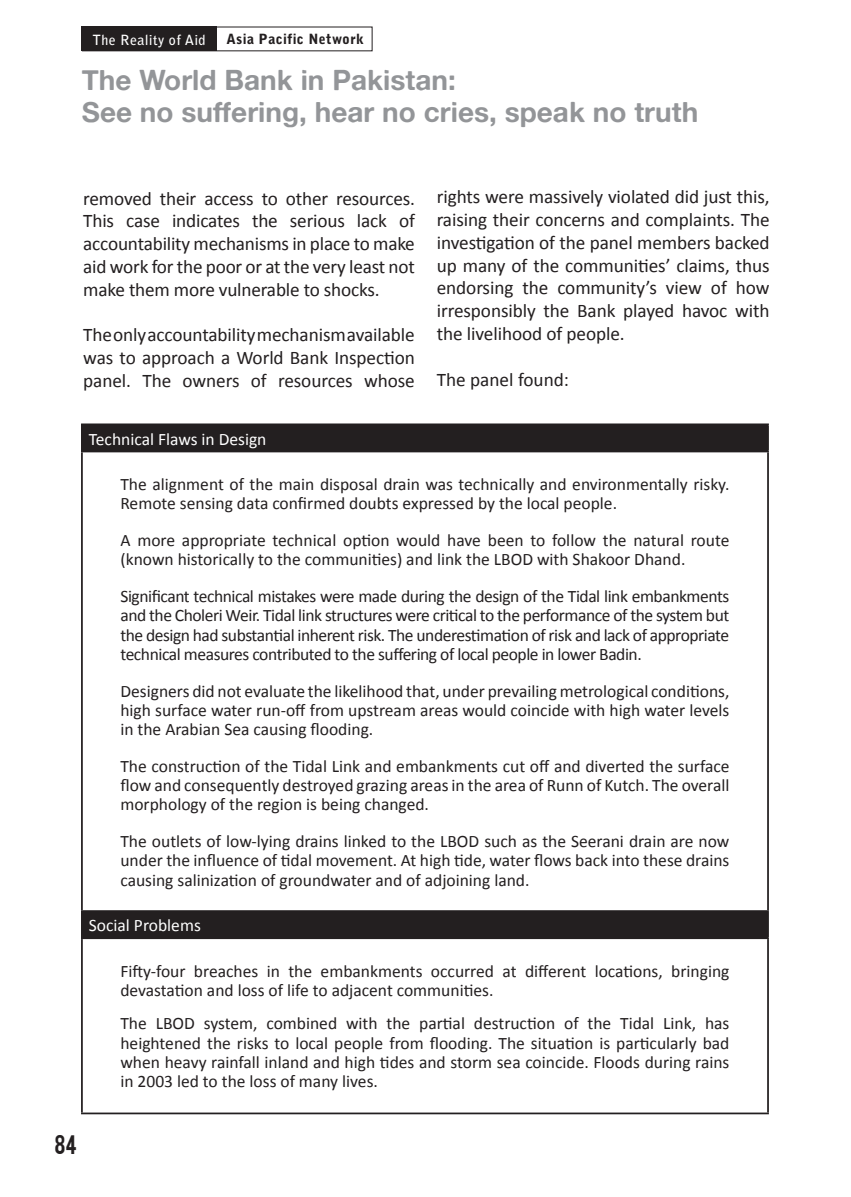
<style>
.page{position:relative;width:851px;height:1197px;background:#fff}
.page>*{position:absolute;margin:0;border:0;box-sizing:border-box;transform-origin:0 0}
.t1{font:28px/31.5px "Alte Haas Grotesk Bold";color:#939598}
.t2{font:21px "Bebas";color:#231f20}
.t3{font:19.25px/22.8px "Calibri";letter-spacing:-.005em;color:#231f20;text-align:justify}
.t4{font:17.5px/19.2px "Calibri";color:#231f20;text-align:justify}
.t5{font:17.5px "Calibri";color:#fff}
.t6{font:900 14px "Bell Gothic Std";letter-spacing:.025em;color:#231f20}
.t7{font:700 14px "Bell Gothic Std";letter-spacing:.025em;color:#fff}
</style>
<div class="page">
<div style="left:82px;top:27px;width:134px;height:24px;background:#231f20"></div>
<div style="left:82px;top:27px;width:290px;height:24px;border:1px solid #231f20"></div>
<div style="left:82px;top:424px;width:686px;height:28px;background:#231f20"></div>
<div style="left:82px;top:911px;width:686px;height:27px;background:#231f20"></div>
<hr style="left:81px;top:424px;width:687px;height:1px;background:#231f20">
<hr style="left:81px;top:425px;width:2px;height:26px;background:#231f20">
<hr style="left:81px;top:451px;width:687px;height:1px;background:#231f20">
<hr style="left:81px;top:452px;width:2px;height:458px;background:#231f20">
<hr style="left:767px;top:452px;width:1px;height:458px;background:#231f20">
<hr style="left:81px;top:910px;width:687px;height:2px;background:#231f20">
<hr style="left:81px;top:912px;width:2px;height:25px;background:#231f20">
<hr style="left:81px;top:937px;width:687px;height:2px;background:#231f20">
<hr style="left:81px;top:939px;width:2px;height:174px;background:#231f20">
<hr style="left:767px;top:939px;width:1px;height:174px;background:#231f20">
<hr style="left:81px;top:1113px;width:687px;height:1px;background:#231f20">
<p class="t7" style="left:92px;top:31px;width:115px">The Reality of Aid</p>
<p class="t6" style="left:226px;top:31px;width:139px">Asia Pacific Network</p>
<h1 class="t1" style="left:82px;top:64px;width:618px">The World Bank in Pakistan:<br>See no suffering, hear no cries, speak no truth</h1>
<p class="t3" style="left:83px;top:186px;width:333px">removed their access to other resources.<br>This case indicates the serious lack of accountability mechanisms in place to make aid work for the poor or at the very least not make them more vulnerable to shocks.</p>
<p class="t3" style="left:83px;top:323px;width:333px">The only accountability mechanism available was to approach a World Bank Inspection panel. The owners of resources whose</p>
<p class="t3" style="left:437px;top:185px;width:334px">rights were massively violated did just this, raising their concerns and complaints. The investigation of the panel members backed up many of the communities’ claims, thus endorsing the community’s view of how irresponsibly the Bank played havoc with the livelihood of people.</p>
<p class="t3" style="left:437px;top:367px;width:134px">The panel found:</p>
<p class="t5" style="left:89px;top:428px;width:179px">Technical Flaws in Design</p>
<p class="t4" style="left:120px;top:474px;width:610px">The alignment of the main disposal drain was technically and environmentally risky.<br>Remote sensing data confirmed doubts expressed by the local people.</p>
<p class="t4" style="left:120px;top:530px;width:610px">A more appropriate technical option would have been to follow the natural route (known historically to the communities) and link the LBOD with Shakoor Dhand.</p>
<p class="t4" style="left:120px;top:586px;width:610px">Significant technical mistakes were made during the design of the Tidal link embankments and the Choleri Weir. Tidal link structures were critical to the performance of the system but the design had substantial inherent risk. The underestimation of risk and lack of appropriate technical measures contributed to the suffering of local people in lower Badin.</p>
<p class="t4" style="left:120px;top:680px;width:610px">Designers did not evaluate the likelihood that, under prevailing metrological conditions, high surface water run-off from upstream areas would coincide with high water levels in the Arabian Sea causing flooding.</p>
<p class="t4" style="left:120px;top:756px;width:610px">The construction of the Tidal Link and embankments cut off and diverted the surface flow and consequently destroyed grazing areas in the area of Runn of Kutch. The overall morphology of the region is being changed.</p>
<p class="t4" style="left:120px;top:831px;width:610px">The outlets of low-lying drains linked to the LBOD such as the Seerani drain are now under the influence of tidal movement. At high tide, water flows back into these drains causing salinization of groundwater and of adjoining land.</p>
<p class="t5" style="left:89px;top:915px;width:113px">Social Problems</p>
<p class="t4" style="left:120px;top:961px;width:610px">Fifty-four breaches in the embankments occurred at different locations, bringing devastation and loss of life to adjacent communities.</p>
<p class="t4" style="left:120px;top:1013px;width:610px">The LBOD system, combined with the partial destruction of the Tidal Link, has heightened the risks to local people from flooding. The situation is particularly bad when heavy rainfall inland and high tides and storm sea coincide. Floods during rains in 2003 led to the loss of many lives.</p>
<p class="t2" style="left:54px;top:1130px;width:24px">84</p>
</div>
